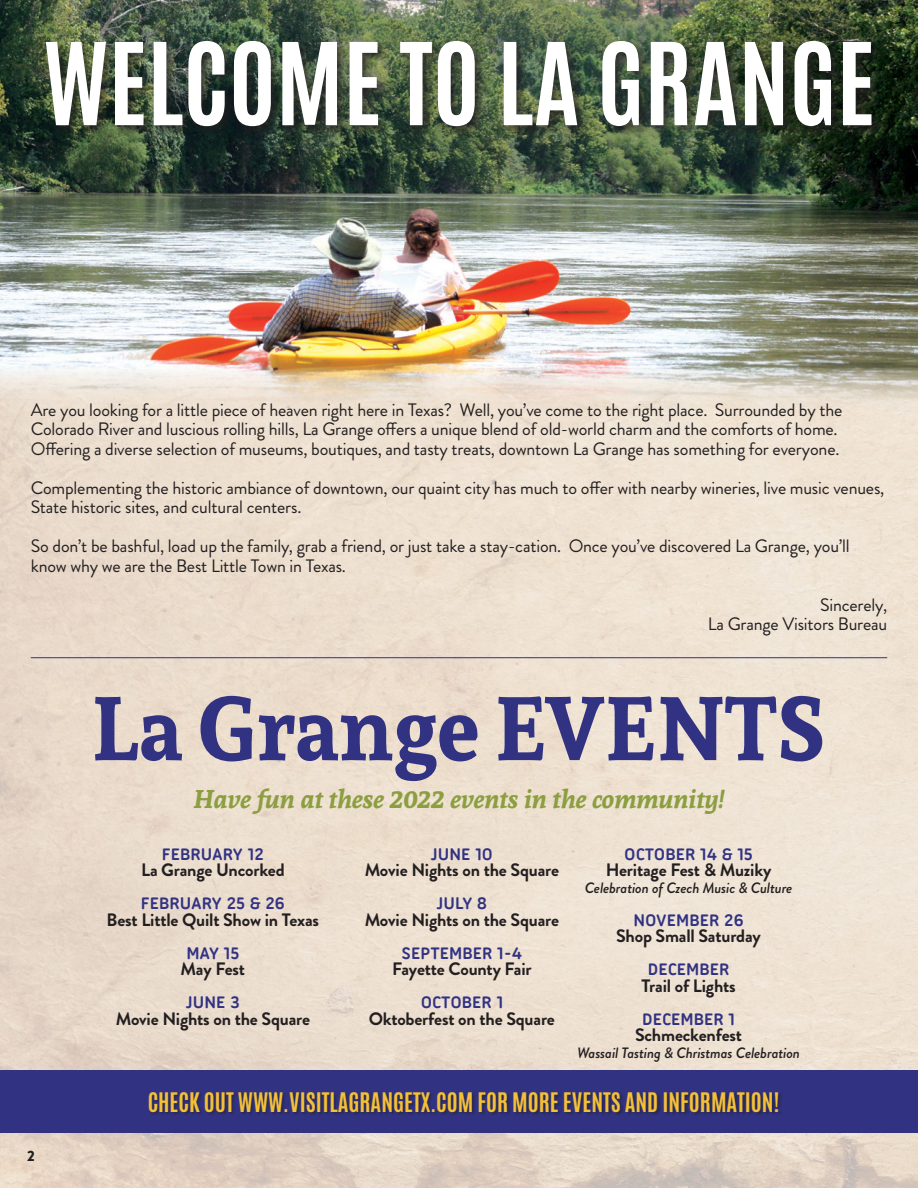
<style>
.page{position:relative;width:918px;height:1188px;background:#fff}
.page>*{position:absolute;margin:0;border:0;box-sizing:border-box;transform-origin:0 0}
.t1{font:italic 700 25.5px "Andada";color:#8b9f41}
.t2{font:700 22.5px "Antonio";color:#f3c036}
.t3{font:18px/19.5px "Brandon Grotesque";letter-spacing:-.01em;color:#231f20}
.t4{font:700 18px "Brandon Grotesque";letter-spacing:-.01em;color:#231f20}
.t5{font:700 18px "Ubuntu Titling";color:#313282}
.t6{font:italic 500 15px "Brandon Grotesque";letter-spacing:-.01em;color:#231f20}
.t7{font:900 15px "Brandon Grotesque";color:#231f20}
</style>
<div class="page">
<img style="left:0;top:0;width:918px;height:413px">
<div style="left:43px;top:37px;width:842px;height:102px;background:#231f20;opacity:.75"></div>
<svg style="left:46px;top:41px;width:826px;height:85px"></svg>
<div style="left:0;top:1070px;width:918px;height:63px;background:#313282"></div>
<div style="left:149px;top:1092px;width:634px;height:24px;background:#231f20;opacity:.5"></div>
<svg style="left:95px;top:696px;width:727px;height:85px;background:#afa6b5"></svg>
<div style="left:23px;top:648px;width:872px;height:20px;background:#fff;opacity:.75"></div>
<hr style="left:31px;top:657px;width:856px;height:1px;background:#313282">
<p class="t3" style="left:31px;top:400px;width:813px">Are you looking for a little piece of heaven right here in Texas? Well, you’ve come to the right place. Surrounded by the<br>Colorado River and luscious rolling hills, La Grange offers a unique blend of old-world charm and the comforts of home.<br>Offering a diverse selection of museums, boutiques, and tasty treats, downtown La Grange has something for everyone.</p>
<p class="t3" style="left:31px;top:478px;width:855px">Complementing the historic ambiance of downtown, our quaint city has much to offer with nearby wineries, live music venues,<br>State historic sites, and cultural centers.</p>
<p class="t3" style="left:31px;top:537px;width:820px">So don’t be bashful, load up the family, grab a friend, or just take a stay-cation. Once you’ve discovered La Grange, you’ll know why we are the Best Little Town in Texas.</p>
<p class="t3" style="left:708px;top:595px;width:181px;text-align:right">Sincerely,<br>La Grange Visitors Bureau</p>
<h1 class="t1" style="left:193px;top:782px;width:533px">Have fun at these 2022 events in the community!</h1>
<p class="t5" style="left:162px;top:844px;width:104px">FEBRUARY 12</p>
<p class="t4" style="left:141px;top:858px;width:145px">La Grange Uncorked</p>
<p class="t5" style="left:141px;top:893px;width:146px">FEBRUARY 25 &amp; 26</p>
<p class="t4" style="left:107px;top:907px;width:214px">Best Little Quilt Show in Texas</p>
<p class="t5" style="left:186px;top:943px;width:55px">MAY 15</p>
<p class="t4" style="left:181px;top:957px;width:66px">May Fest</p>
<p class="t5" style="left:186px;top:992px;width:56px">JUNE 3</p>
<p class="t4" style="left:116px;top:1006px;width:196px">Movie Nights on the Square</p>
<p class="t5" style="left:431px;top:844px;width:64px">JUNE 10</p>
<p class="t4" style="left:365px;top:858px;width:196px">Movie Nights on the Square</p>
<p class="t5" style="left:436px;top:893px;width:52px">JULY 8</p>
<p class="t4" style="left:365px;top:907px;width:196px">Movie Nights on the Square</p>
<p class="t5" style="left:402px;top:943px;width:122px">SEPTEMBER 1-4</p>
<p class="t4" style="left:392px;top:957px;width:141px">Fayette County Fair</p>
<p class="t5" style="left:421px;top:992px;width:84px">OCTOBER 1</p>
<p class="t4" style="left:369px;top:1006px;width:188px">Oktoberfest on the Square</p>
<p class="t5" style="left:624px;top:844px;width:130px">OCTOBER 14 &amp; 15</p>
<p class="t4" style="left:606px;top:858px;width:167px">Heritage Fest &amp; Muziky</p>
<p class="t6" style="left:585px;top:877px;width:209px">Celebration of Czech Music &amp; Culture</p>
<p class="t5" style="left:633px;top:910px;width:112px">NOVEMBER 26</p>
<p class="t4" style="left:616px;top:924px;width:146px">Shop Small Saturday</p>
<p class="t5" style="left:648px;top:959px;width:83px">DECEMBER</p>
<p class="t4" style="left:641px;top:973px;width:96px">Trail of Lights</p>
<p class="t5" style="left:642px;top:1009px;width:94px">DECEMBER 1</p>
<p class="t4" style="left:635px;top:1023px;width:109px">Schmeckenfest</p>
<p class="t6" style="left:577px;top:1042px;width:224px">Wassail Tasting &amp; Christmas Celebration</p>
<p class="t7" style="left:27px;top:1145px;width:9px">2</p>
<p class="t2" style="left:148px;top:1085px;width:633px">CHECK OUT WWW.VISITLAGRANGETX.COM FOR MORE EVENTS AND INFORMATION!</p>
</div>
